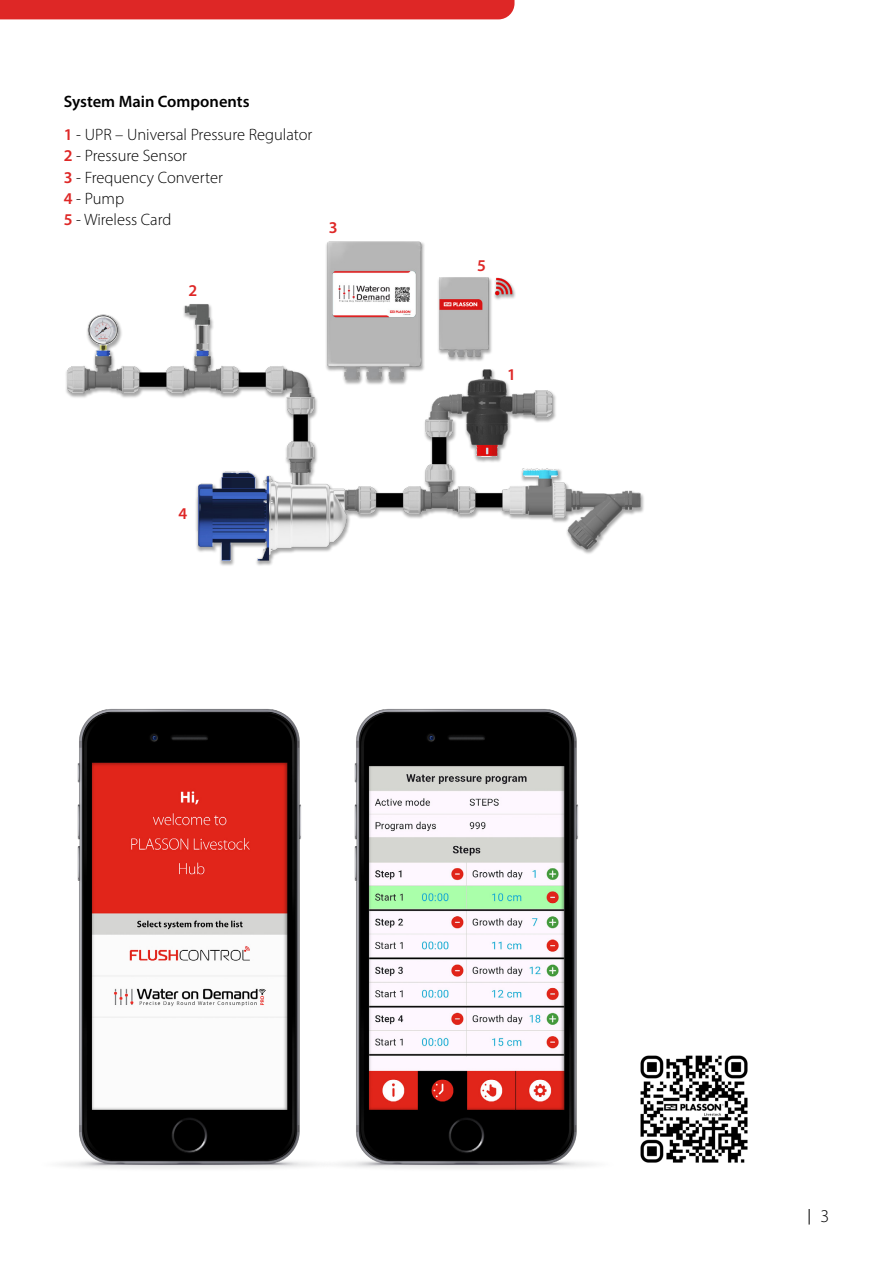
<style>
.page{position:relative;width:893px;height:1263px;background:#fff}
.page>*{position:absolute;margin:0;border:0;box-sizing:border-box;transform-origin:0 0}
.t1{font:18px "Myriad Variable Concept";color:#000}
.t2{font:300 16.5px/21.3px "Myriad Pro";color:#000}
.t3{font:600 16.5px "Myriad Pro";color:#de2726}
.s1{font-weight:600}
.s2{font-weight:600;color:#de2726}
</style>
<div class="page">
<div style="left:0;top:0;width:514px;height:19px;background:#de2726"></div>
<svg style="left:809px;top:1209px;width:1px;height:15px"></svg>
<img style="left:640px;top:1055px;width:108px;height:108px">
<img style="left:60px;top:709px;width:250px;height:460px">
<img style="left:310px;top:709px;width:284px;height:460px">
<img style="left:66px;top:241px;width:578px;height:325px">
<p class="t2" style="left:64px;top:85px;width:250px;line-height:33px"><span class="s1">System Main Components<br></span><span class="s2">1</span> - UPR – Universal Pressure Regulator</p>
<p class="t2" style="left:64px;top:145px;width:161px"><span class="s2">2</span> - Pressure Sensor<br><span class="s2">3</span> - Frequency Converter<br><span class="s2">4</span> - Pump<br><span class="s2">5</span> - Wireless Card</p>
<p class="t3" style="left:329px;top:217px;width:10px">3</p>
<p class="t3" style="left:189px;top:280px;width:10px">2</p>
<p class="t3" style="left:178px;top:503px;width:10px">4</p>
<p class="t3" style="left:477px;top:255px;width:10px">5</p>
<p class="t3" style="left:507px;top:364px;width:10px">1</p>
<p class="t1" style="left:820px;top:1206px;width:10px">3</p>
</div>
